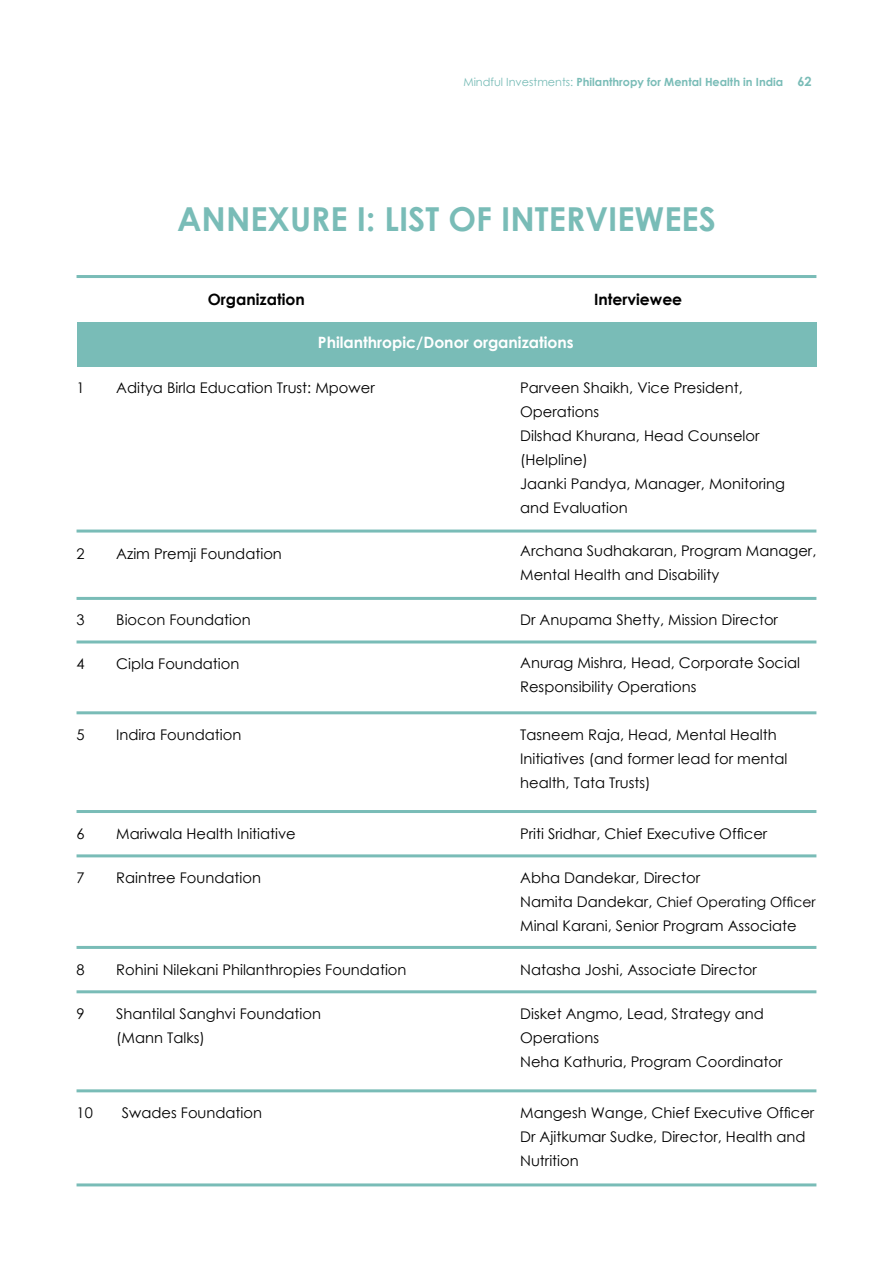
<style>
.page{position:relative;width:893px;height:1263px;background:#fff}
.page>*{position:absolute;margin:0;border:0;box-sizing:border-box;transform-origin:0 0}
.t1{font:700 33px "Century Gothic";color:#79bcb7}
.t2{font:700 15.6px "Century Gothic";color:#fff}
.t3{font:700 15.6px "Century Gothic";color:#000}
.t4{font:14.7px/24px "Century Gothic";color:#000}
.t5{font:13.95px "Century Gothic";color:#000}
.t6{font:700 11.25px "Century Gothic";color:#79bcb7}
.s1{font-weight:400}
.s2{font-size:12.75px}
.s3{font-size:14.7px}
</style>
<div class="page">
<div style="left:77px;top:322px;width:739px;height:45px;background:#79bcb7"></div>
<hr style="left:77px;top:275px;width:739px;height:3px;background:#79bcb7">
<hr style="left:77px;top:529px;width:739px;height:3px;background:#79bcb7">
<hr style="left:77px;top:597px;width:739px;height:3px;background:#79bcb7">
<hr style="left:77px;top:640px;width:739px;height:3px;background:#79bcb7">
<hr style="left:77px;top:711px;width:739px;height:3px;background:#79bcb7">
<hr style="left:77px;top:810px;width:739px;height:3px;background:#79bcb7">
<hr style="left:77px;top:854px;width:739px;height:3px;background:#79bcb7">
<hr style="left:77px;top:946px;width:739px;height:3px;background:#79bcb7">
<hr style="left:77px;top:990px;width:739px;height:3px;background:#79bcb7">
<hr style="left:77px;top:1089px;width:739px;height:3px;background:#79bcb7">
<hr style="left:77px;top:1183px;width:739px;height:3px;background:#79bcb7">
<p class="t6" style="left:463px;top:73px;width:350px"><span class="s1">Mindful Investments:</span> Philanthropy for Mental Health in India <span class="s2">62</span></p>
<h1 class="t1" style="left:177px;top:194px;width:540px">ANNEXURE I: LIST OF INTERVIEWEES</h1>
<p class="t3" style="left:208px;top:287px;width:99px">Organization</p>
<p class="t2" style="left:318px;top:330px;width:257px">Philanthropic/Donor organizations</p>
<p class="t3" style="left:594px;top:287px;width:90px">Interviewee</p>
<p class="t4" style="left:77px;top:375px;width:10px">1</p>
<p class="t4" style="left:116px;top:375px;width:260px">Aditya Birla Education Trust: Mpower</p>
<p class="t4" style="left:77px;top:541px;width:10px">2</p>
<p class="t4" style="left:116px;top:541px;width:167px">Azim Premji Foundation</p>
<p class="t4" style="left:77px;top:608px;width:10px">3</p>
<p class="t4" style="left:77px;top:651px;width:10px">4</p>
<p class="t4" style="left:116px;top:608px;width:136px">Biocon Foundation</p>
<p class="t4" style="left:116px;top:651px;width:125px">Cipla Foundation</p>
<p class="t4" style="left:77px;top:722px;width:10px">5</p>
<p class="t4" style="left:116px;top:722px;width:127px">Indira Foundation</p>
<p class="t4" style="left:77px;top:821px;width:10px">6</p>
<p class="t4" style="left:77px;top:865px;width:10px">7</p>
<p class="t4" style="left:77px;top:957px;width:10px">8</p>
<p class="t4" style="left:77px;top:1001px;width:10px">9</p>
<p class="t4" style="left:116px;top:821px;width:181px">Mariwala Health Initiative</p>
<p class="t4" style="left:116px;top:865px;width:146px">Raintree Foundation</p>
<p class="t4" style="left:116px;top:957px;width:292px">Rohini Nilekani Philanthropies Foundation</p>
<p class="t4" style="left:116px;top:1001px;width:206px">Shantilal Sanghvi Foundation (Mann Talks)</p>
<p class="t4" style="left:520px;top:375px;width:266px">Parveen Shaikh, Vice President,<br>Operations<br>Dilshad Khurana, Head Counselor (Helpline)<br>Jaanki Pandya, Manager, Monitoring and Evaluation</p>
<p class="t4" style="left:520px;top:538px;width:298px">Archana Sudhakaran, Program Manager,<br>Mental Health and Disability</p>
<p class="t4" style="left:520px;top:607px;width:259px">Dr Anupama Shetty, Mission Director</p>
<p class="t4" style="left:520px;top:651px;width:281px">Anurag Mishra, Head, Corporate Social<br>Responsibility Operations</p>
<p class="t4" style="left:520px;top:722px;width:269px">Tasneem Raja, Head, Mental Health<br>Initiatives (and former lead for mental health, Tata Trusts)</p>
<p class="t4" style="left:520px;top:821px;width:249px">Priti Sridhar, Chief Executive Officer</p>
<p class="t4" style="left:520px;top:865px;width:181px">Abha Dandekar, Director</p>
<p class="t5" style="left:520px;top:892px;width:297px"><span class="s3">Namita Dandekar,</span> Chief Operating Officer</p>
<p class="t4" style="left:520px;top:913px;width:278px">Minal Karani, Senior Program Associate</p>
<p class="t4" style="left:520px;top:957px;width:238px">Natasha Joshi, Associate Director</p>
<p class="t4" style="left:520px;top:1001px;width:264px">Disket Angmo, Lead, Strategy and<br>Operations<br>Neha Kathuria, Program Coordinator</p>
<p class="t4" style="left:77px;top:1100px;width:18px">10</p>
<p class="t4" style="left:122px;top:1100px;width:142px">Swades Foundation</p>
<p class="t4" style="left:520px;top:1100px;width:296px">Mangesh Wange, Chief Executive Officer<br>Dr Ajitkumar Sudke, Director, Health and<br>Nutrition</p>
</div>
